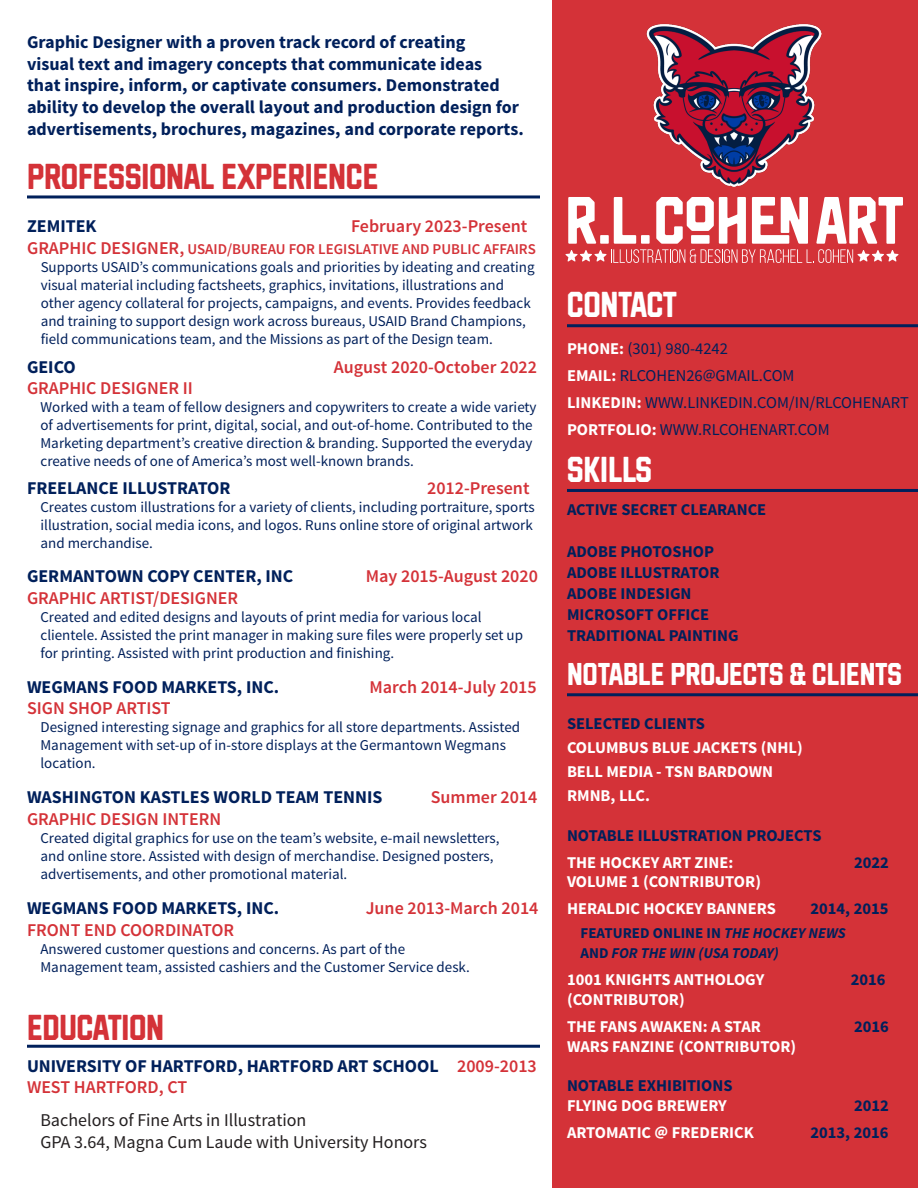
<style>
.page{position:relative;width:918px;height:1188px;background:#fff}
.page>*{position:absolute;margin:0;border:0;box-sizing:border-box;transform-origin:0 0}
.t1{font:700 36px "Hockeynight Sans";color:#d43238}
.t2{font:700 36px "Hockeynight Sans";color:#fff}
.t3{font:700 31.5px "Hockeynight Sans";color:#fff}
.t4{font:700 18px/21.6px "Source Sans Pro";color:#00205b}
.t5{font:600 18px "Source Sans Pro";color:#d43238}
.t6{font:18px "Source Sans Pro";color:#231f20}
.t7{font:700 16.5px "Source Sans Pro";color:#fff}
.t8{font:700 16.5px/21px "Source Sans Pro";color:#00205b}
.t9{font:16.5px/27px "Source Sans Pro";color:#00205b}
.t10{font:15px/18px "Source Sans Pro";color:#00205b}
.t11{font:600 15px "Source Sans Pro";color:#d43238}
.t12{font:italic 700 15px/19.8px "Source Sans Pro";color:#00205b}
.s1{font-size:18px}
.s2{font-weight:700;color:#fff}
.s3{font-style:normal}
.s4{font-weight:600;color:#d43238}
</style>
<div class="page">
<div style="left:553px;top:0;width:365px;height:1188px;background:#d43238"></div>
<hr style="left:27px;top:1045px;width:513px;height:3px;background:#00205b">
<hr style="left:27px;top:195px;width:513px;height:3px;background:#00205b">
<hr style="left:567px;top:489px;width:351px;height:3px;background:#00205b">
<hr style="left:567px;top:324px;width:351px;height:3px;background:#00205b">
<hr style="left:567px;top:693px;width:351px;height:3px;background:#00205b">
<img style="left:646px;top:23px;width:176px;height:163px">
<svg style="left:565px;top:197px;width:338px;height:66px"></svg>
<p class="t4" style="left:27px;top:32px;width:498px">Graphic Designer with a proven track record of creating<br>visual text and imagery concepts that communicate ideas<br>that inspire, inform, or captivate consumers. Demonstrated ability to develop the overall layout and production design for advertisements, brochures, magazines, and corporate reports.</p>
<p class="t1" style="left:27px;top:150px;width:353px">PROFESSIONAL EXPERIENCE</p>
<p class="t4" style="left:27px;top:216px;width:71px">ZEMITEK</p>
<p class="t5" style="left:351px;top:215px;width:178px">February 2023-Present</p>
<p class="t11" style="left:27px;top:239px;width:510px"><span class="s1">GRAPHIC DESIGNER,</span> USAID/BUREAU FOR LEGISLATIVE AND PUBLIC AFFAIRS</p>
<p class="t10" style="left:41px;top:258px;width:496px">Supports USAID’s communications goals and priorities by ideating and creating visual material including factsheets, graphics, invitations, illustrations and other agency collateral for projects, campaigns, and events. Provides feedback and training to support design work across bureaus, USAID Brand Champions, field communications team, and the Missions as part of the Design team.</p>
<p class="t2" style="left:567px;top:278px;width:111px">CONTACT</p>
<p class="t9" style="left:567px;top:335px;width:229px"><span class="s2">PHONE:</span> (301) 980-4242<br><span class="s2">EMAIL:</span> RLCOHEN26@GMAIL.COM</p>
<p class="t9" style="left:567px;top:389px;width:343px"><span class="s2">LINKEDIN:</span> WWW.LINKEDIN.COM/IN/RLCOHENART<br><span class="s2">PORTFOLIO:</span> WWW.RLCOHENART.COM</p>
<p class="t4" style="left:27px;top:357px;width:50px">GEICO</p>
<p class="t5" style="left:334px;top:355px;width:205px">August 2020-October 2022</p>
<p class="t5" style="left:27px;top:377px;width:167px">GRAPHIC DESIGNER II</p>
<p class="t10" style="left:40px;top:399px;width:498px">Worked with a team of fellow designers and copywriters to create a wide variety of advertisements for print, digital, social, and out-of-home. Contributed to the Marketing department’s creative direction &amp; branding. Supported the everyday creative needs of one of America’s most well-known brands.</p>
<p class="t2" style="left:567px;top:442px;width:87px">SKILLS</p>
<p class="t4" style="left:27px;top:478px;width:205px">FREELANCE ILLUSTRATOR</p>
<p class="t5" style="left:427px;top:477px;width:104px">2012-Present</p>
<p class="t10" style="left:40px;top:498px;width:496px">Creates custom illustrations for a variety of clients, including portraiture, sports illustration, social media icons, and logos. Runs online store of original artwork and merchandise.</p>
<p class="t8" style="left:567px;top:500px;width:201px">ACTIVE SECRET CLEARANCE</p>
<p class="t8" style="left:567px;top:542px;width:149px">ADOBE PHOTOSHOP</p>
<p class="t8" style="left:567px;top:563px;width:154px">ADOBE ILLUSTRATOR<br>ADOBE INDESIGN</p>
<p class="t8" style="left:567px;top:605px;width:144px">MICROSOFT OFFICE</p>
<p class="t8" style="left:567px;top:626px;width:173px">TRADITIONAL PAINTING</p>
<p class="t4" style="left:27px;top:566px;width:268px">GERMANTOWN COPY CENTER, INC</p>
<p class="t5" style="left:366px;top:565px;width:174px">May 2015-August 2020</p>
<p class="t5" style="left:27px;top:586px;width:213px">GRAPHIC ARTIST/DESIGNER</p>
<p class="t10" style="left:40px;top:608px;width:484px">Created and edited designs and layouts of print media for various local clientele. Assisted the print manager in making sure files were properly set up for printing. Assisted with print production and finishing.</p>
<p class="t3" style="left:567px;top:650px;width:336px">NOTABLE PROJECTS &amp; CLIENTS</p>
<p class="t4" style="left:27px;top:677px;width:254px">WEGMANS FOOD MARKETS, INC.</p>
<p class="t5" style="left:369px;top:676px;width:169px">March 2014-July 2015</p>
<p class="t5" style="left:27px;top:697px;width:145px">SIGN SHOP ARTIST</p>
<p class="t10" style="left:40px;top:719px;width:481px">Designed interesting signage and graphics for all store departments. Assisted<br>Management with set-up of in-store displays at the Germantown Wegmans location.</p>
<p class="t8" style="left:567px;top:714px;width:139px">SELECTED CLIENTS</p>
<p class="t7" style="left:567px;top:737px;width:237px">COLUMBUS BLUE JACKETS (NHL)</p>
<p class="t7" style="left:567px;top:761px;width:208px">BELL MEDIA - TSN BARDOWN</p>
<p class="t7" style="left:567px;top:785px;width:84px">RMNB, LLC.</p>
<p class="t8" style="left:567px;top:825px;width:256px">NOTABLE ILLUSTRATION PROJECTS</p>
<p class="t7" style="left:567px;top:852px;width:168px">THE HOCKEY ART ZINE:</p>
<p class="t8" style="left:854px;top:852px;width:36px">2022</p>
<p class="t7" style="left:567px;top:871px;width:196px">VOLUME 1 (CONTRIBUTOR)</p>
<p class="t7" style="left:567px;top:898px;width:210px">HERALDIC HOCKEY BANNERS</p>
<p class="t8" style="left:810px;top:899px;width:80px">2014, 2015</p>
<p class="t12" style="left:580px;top:923px;width:267px"><span class="s3">FEATURED ONLINE IN</span> THE HOCKEY NEWS<br><span class="s3">AND</span> FOR THE WIN (USA TODAY)</p>
<p class="t7" style="left:567px;top:969px;width:199px">1001 KNIGHTS ANTHOLOGY</p>
<p class="t8" style="left:851px;top:970px;width:36px">2016</p>
<p class="t7" style="left:567px;top:989px;width:119px">(CONTRIBUTOR)</p>
<p class="t7" style="left:567px;top:1016px;width:196px">THE FANS AWAKEN: A STAR</p>
<p class="t8" style="left:854px;top:1017px;width:36px">2016</p>
<p class="t7" style="left:567px;top:1036px;width:231px">WARS FANZINE (CONTRIBUTOR)</p>
<p class="t8" style="left:567px;top:1076px;width:167px">NOTABLE EXHIBITIONS</p>
<p class="t7" style="left:567px;top:1095px;width:161px">FLYING DOG BREWERY</p>
<p class="t8" style="left:854px;top:1096px;width:36px">2012</p>
<p class="t7" style="left:567px;top:1122px;width:188px">ARTOMATIC @ FREDERICK</p>
<p class="t8" style="left:810px;top:1123px;width:80px">2013, 2016</p>
<p class="t4" style="left:27px;top:787px;width:357px">WASHINGTON KASTLES WORLD TEAM TENNIS</p>
<p class="t5" style="left:431px;top:786px;width:108px">Summer 2014</p>
<p class="t5" style="left:27px;top:808px;width:196px">GRAPHIC DESIGN INTERN</p>
<p class="t10" style="left:40px;top:829px;width:461px">Created digital graphics for use on the team’s website, e-mail newsletters, and online store. Assisted with design of merchandise. Designed posters, advertisements, and other promotional material.</p>
<p class="t4" style="left:27px;top:898px;width:254px">WEGMANS FOOD MARKETS, INC.</p>
<p class="t5" style="left:366px;top:897px;width:174px">June 2013-March 2014</p>
<p class="t5" style="left:27px;top:918px;width:209px">FRONT END COORDINATOR</p>
<p class="t10" style="left:40px;top:940px;width:431px">Answered customer questions and concerns. As part of the<br>Management team, assisted cashiers and the Customer Service desk.</p>
<p class="t1" style="left:27px;top:1000px;width:139px">EDUCATION</p>
<p class="t4" style="left:27px;top:1056px;width:511px">UNIVERSITY OF HARTFORD, HARTFORD ART SCHOOL <span class="s4">2009-2013</span></p>
<p class="t5" style="left:27px;top:1076px;width:162px">WEST HARTFORD, CT</p>
<p class="t6" style="left:40px;top:1109px;width:267px">Bachelors of Fine Arts in Illustration</p>
<p class="t6" style="left:40px;top:1131px;width:388px">GPA 3.64, Magna Cum Laude with University Honors</p>
</div>
